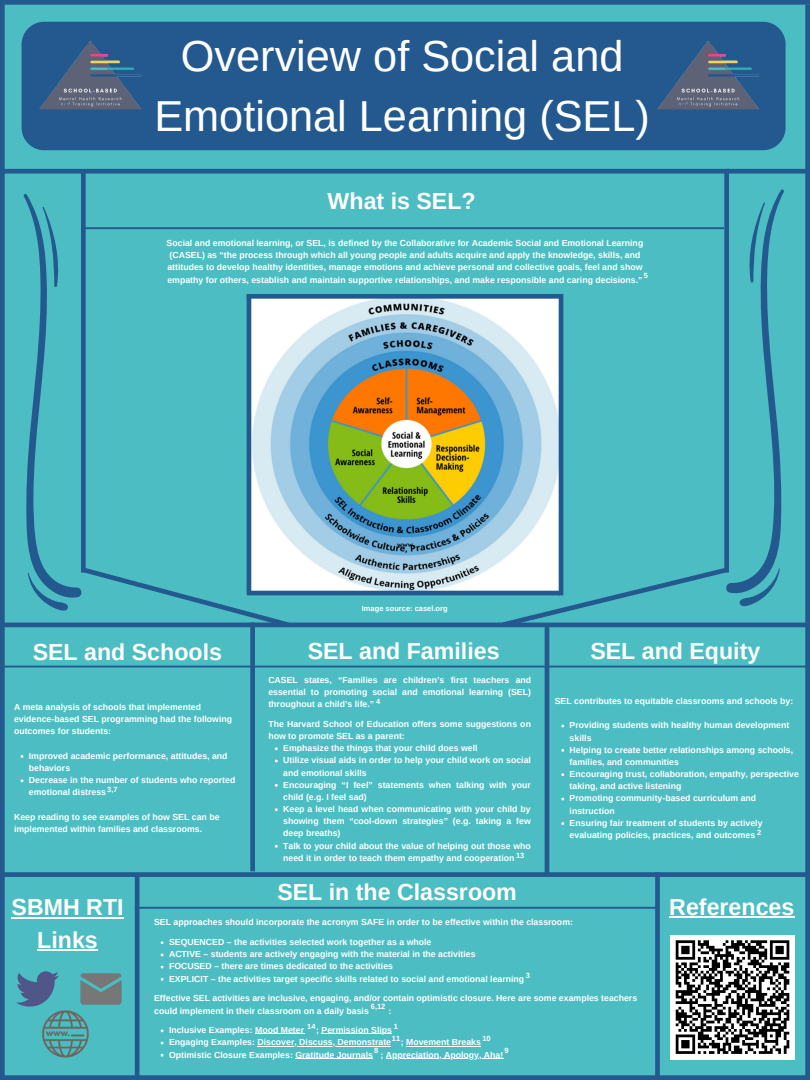
<style>
.page{position:relative;width:810px;height:1080px;background:#4cbdc2}
.page>*{position:absolute;margin:0;border:0;box-sizing:border-box;transform-origin:0 0}
.t1{font:43.31px/60.5px "Arimo";color:#fff;text-align:center}
.t2{font:700 23.19px/32.4px "Arimo";color:#fff;text-align:center}
.t3{font:700 8.75px/12.2px "Arimo";color:#fff}
.t4{font:700 7.5px/12.2px "Arimo";color:#fff}
.t5{font:7.5px "Alata";color:#000}
</style>
<div class="page">
<img style="left:295px;top:299px;width:202px;height:292px">
<div style="left:0;top:169px;width:810px;height:5px;background:#24598f"></div>
<div style="left:81px;top:169px;width:5px;height:404px;background:#24598f"></div>
<div style="left:724px;top:169px;width:5px;height:403px;background:#24598f"></div>
<div style="left:2px;top:872px;width:808px;height:5px;background:#24598f"></div>
<div style="left:250px;top:622px;width:5px;height:249px;background:#24598f"></div>
<hr style="left:2px;top:666px;width:805px;height:1px;background:#24598f">
<hr style="left:545px;top:627px;width:4px;height:247px;background:#24598f">
<div style="left:22px;top:22px;width:764px;height:128px;background:#24598f"></div>
<svg style="left:146px;top:906px;width:208px;height:1px"></svg>
<div style="left:0;top:0;width:5px;height:1080px;background:#24598f"></div>
<div style="left:4px;top:0;width:806px;height:5px;background:#24598f"></div>
<div style="left:0;top:1075px;width:807px;height:5px;background:#24598f"></div>
<div style="left:805px;top:5px;width:5px;height:1075px;background:#24598f"></div>
<hr style="left:0;top:623px;width:807px;height:4px;background:#24598f">
<div style="left:247px;top:294px;width:313px;height:5px;background:#24598f"></div>
<hr style="left:247px;top:591px;width:313px;height:4px;background:#24598f">
<hr style="left:135px;top:874px;width:4px;height:206px;background:#24598f">
<div style="left:655px;top:872px;width:5px;height:208px;background:#24598f"></div>
<hr style="left:82px;top:227px;width:642px;height:2px;background:#24598f">
<hr style="left:135px;top:907px;width:525px;height:2px;background:#24598f">
<svg style="left:23px;top:193px;width:272px;height:438px"></svg>
<svg style="left:497px;top:188px;width:288px;height:442px"></svg>
<img style="left:4px;top:952px;width:55px;height:74px">
<img style="left:80px;top:955px;width:55px;height:67px">
<img style="left:25px;top:994px;width:81px;height:60px">
<div style="left:670px;top:935px;width:125px;height:124px;background:#fff"></div>
<svg style="left:675px;top:940px;width:115px;height:114px"></svg>
<img style="left:29px;top:36px;width:123px;height:79px">
<hr style="left:255px;top:1034px;width:49px;height:1px;background:#fff">
<hr style="left:322px;top:1034px;width:70px;height:1px;background:#fff">
<hr style="left:257px;top:1046px;width:134px;height:1px;background:#fff">
<hr style="left:406px;top:1046px;width:75px;height:1px;background:#fff">
<svg style="left:4px;top:1054px;width:206px;height:22px"></svg>
<hr style="left:295px;top:1058px;width:78px;height:1px;background:#fff">
<hr style="left:386px;top:1058px;width:117px;height:1px;background:#fff">
<hr style="left:669px;top:916px;width:125px;height:2px;background:#fff">
<hr style="left:12px;top:917px;width:112px;height:2px;background:#fff">
<hr style="left:37px;top:949px;width:61px;height:2px;background:#fff">
<img style="left:646px;top:36px;width:123px;height:79px">
<h1 class="t1" style="left:154px;top:25px;width:497px">Overview of Social and<br>Emotional Learning (SEL)</h1>
<h2 class="t2" style="left:328px;top:184px;width:150px">What is SEL?</h2>
<p class="t3" style="left:167px;top:237px;width:478px">Social and emotional learning, or SEL, is defined by the Collaborative for Academic Social and Emotional Learning (CASEL) as “the process through which all young people and adults acquire and apply the knowledge, skills, and attitudes to develop healthy identities, manage emotions and achieve personal and collective goals, feel and show empathy for others, establish and maintain supportive relationships, and make responsible and caring decisions.”</p>
<p class="t4" style="left:644px;top:269px;width:6px">5</p>
<p class="t5" style="left:397px;top:539px;width:19px">www.</p>
<h2 class="t2" style="left:33px;top:636px;width:191px">SEL and Schools</h2>
<p class="t3" style="left:14px;top:701px;width:220px">A meta analysis of schools that implemented evidence-based SEL programming had the following outcomes for students:</p>
<p class="t3" style="left:29px;top:750px;width:208px">Improved academic performance, attitudes, and behaviors<br>Decrease in the number of students who reported emotional distress</p>
<p class="t4" style="left:107px;top:783px;width:12px">3,7</p>
<p class="t3" style="left:14px;top:811px;width:207px">Keep reading to see examples of how SEL can be implemented within families and classrooms.</p>
<p class="t4" style="left:362px;top:602px;width:87px">Image source: casel.org</p>
<h2 class="t2" style="left:308px;top:635px;width:193px">SEL and Families</h2>
<h2 class="t2" style="left:590px;top:635px;width:171px">SEL and Equity</h2>
<p class="t3" style="left:268px;top:674px;width:264px;text-align:justify">CASEL states, “Families are children’s first teachers and essential to promoting social and emotional learning (SEL) throughout a child’s life.”</p>
<p class="t3" style="left:268px;top:718px;width:264px">The Harvard School of Education offers some suggestions on how to promote SEL as a parent:</p>
<p class="t3" style="left:570px;top:719px;width:231px">Providing students with healthy human development skills<br>Helping to create better relationships among schools, families, and communities<br>Encouraging trust, collaboration, empathy, perspective taking, and active listening<br>Promoting community-based curriculum and instruction<br>Ensuring fair treatment of students by actively evaluating policies, practices, and outcomes</p>
<p class="t3" style="left:555px;top:695px;width:240px">SEL contributes to equitable classrooms and schools by:</p>
<p class="t4" style="left:376px;top:695px;width:6px">4</p>
<p class="t3" style="left:283px;top:742px;width:249px">Emphasize the things that your child does well<br>Utilize visual aids in order to help your child work on social and emotional skills<br>Encouraging “I feel” statements when talking with your child (e.g. I feel sad)<br>Keep a level head when communicating with your child by showing them “cool-down strategies” (e.g. taking a few deep breaths)<br>Talk to your child about the value of helping out those who need it in order to teach them empathy and cooperation</p>
<p class="t4" style="left:757px;top:826px;width:6px">2</p>
<p class="t4" style="left:516px;top:849px;width:10px">13</p>
<h2 class="t2" style="left:12px;top:891px;width:114px">SBMH RTI<br>Links</h2>
<h2 class="t2" style="left:277px;top:876px;width:241px">SEL in the Classroom</h2>
<p class="t3" style="left:154px;top:916px;width:420px">SEL approaches should incorporate the acronym SAFE in order to be effective within the classroom:</p>
<p class="t3" style="left:169px;top:936px;width:357px">SEQUENCED – the activities selected work together as a whole<br>ACTIVE – students are actively engaging with the material in the activities<br>FOCUSED – there are times dedicated to the activities<br>EXPLICIT – the activities target specific skills related to social and emotional learning</p>
<p class="t4" style="left:526px;top:970px;width:6px">3</p>
<p class="t3" style="left:154px;top:992px;width:485px">Effective SEL activities are inclusive, engaging, and/or contain optimistic closure. Here are some examples teachers could implement in their classroom on a daily basis</p>
<p class="t4" style="left:371px;top:1000px;width:16px">6,12</p>
<p class="t3" style="left:388px;top:1004px;width:4px">:</p>
<p class="t4" style="left:307px;top:1020px;width:10px">14</p>
<p class="t4" style="left:392px;top:1020px;width:10px">1<br>11</p>
<p class="t3" style="left:169px;top:1024px;width:336px;text-indent:147px">; Permission Slips<br>Engaging Examples: Discover, Discuss, Demonstrate ; Movement Breaks<br>Optimistic Closure Examples: Gratitude Journals ; Appreciation, Apology, Aha!</p>
<p class="t3" style="left:169px;top:1024px;width:137px">Inclusive Examples: Mood Meter</p>
<p class="t4" style="left:482px;top:1033px;width:10px">10</p>
<p class="t4" style="left:374px;top:1045px;width:6px">8</p>
<p class="t4" style="left:504px;top:1045px;width:6px">9</p>
<h2 class="t2" style="left:669px;top:891px;width:127px">References</h2>
</div>
